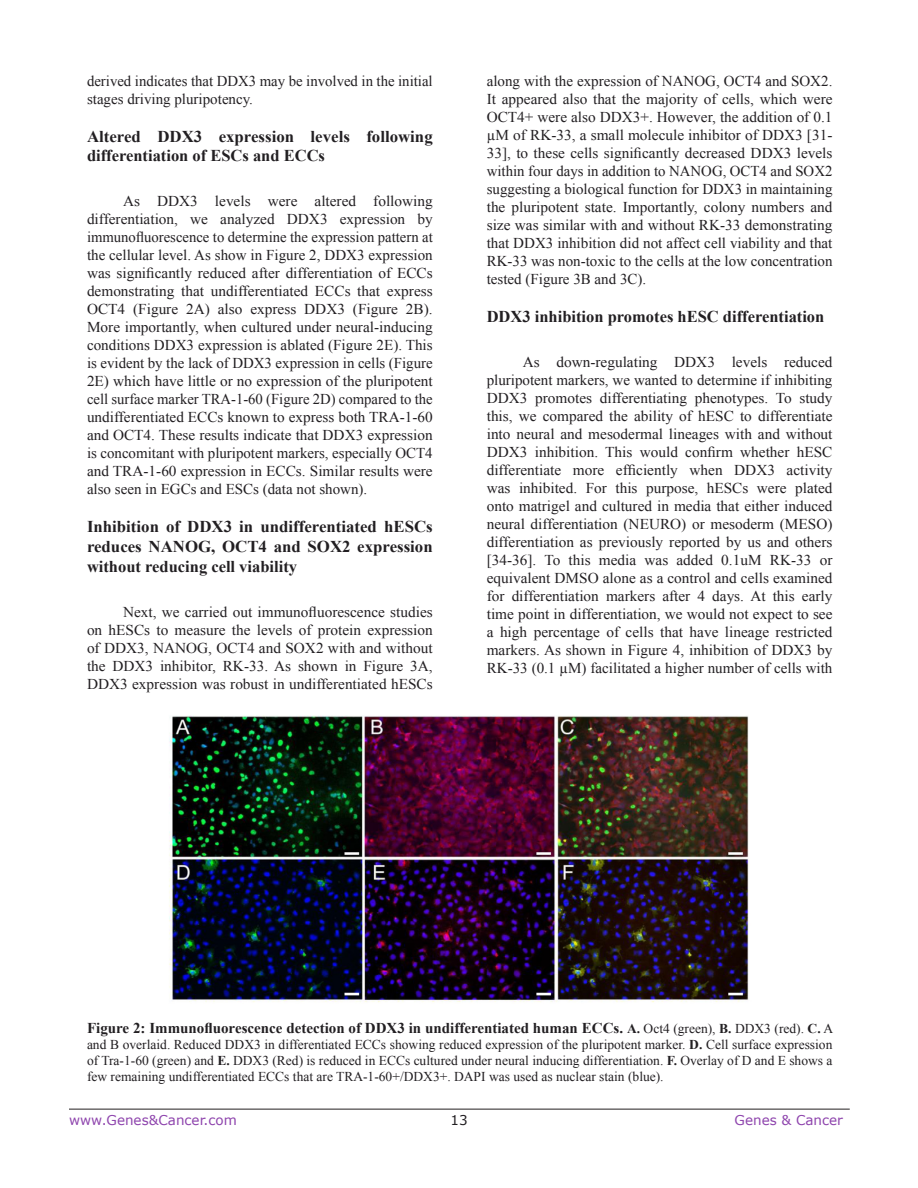
<style>
.page{position:relative;width:918px;height:1188px;background:#fff}
.page>*{position:absolute;margin:0;border:0;box-sizing:border-box;transform-origin:0 0}
.SubHeading{font:700 16.5px/19.8px "Times New Roman";color:#221f22}
.BodyText{font:15px/18px "Times New Roman";color:#221f22;text-align:justify}
.FigureText{font:700 15px "Times New Roman";color:#221f22}
.FigureText-2{font:13.5px/16.2px "Times New Roman";color:#221f22;text-align:justify}
.t1{font:13.5px "Verdana";color:#8e44ad}
.t2{font:13.5px "Verdana";color:#221f22}
.s1{font-size:13.5px}
.s2{font-weight:400;font-size:13.5px}
.s3{font-weight:700}
</style>
<div class="page">
<hr style="left:69px;top:1109px;width:781px;height:1px;background:#231f20">
<img style="left:169px;top:715px;width:580px;height:288px">
<p class="BodyText" style="left:87px;top:72px;width:347px">derived indicates that DDX3 may be involved in the initial stages driving pluripotency.</p>
<p class="SubHeading" style="left:87px;top:126px;width:347px">Altered DDX3 expression levels following differentiation of ESCs and ECCs</p>
<p class="BodyText" style="left:87px;top:192px;width:347px;text-indent:36px">As DDX3 levels were altered following differentiation, we analyzed DDX3 expression by immunofluorescence to determine the expression pattern at the cellular level. As show in Figure 2, DDX3 expression was significantly reduced after differentiation of ECCs demonstrating that undifferentiated ECCs that express OCT4 (Figure 2A) also express DDX3 (Figure 2B).<br>More importantly, when cultured under neural-inducing conditions DDX3 expression is ablated (Figure 2E). This is evident by the lack of DDX3 expression in cells (Figure 2E) which have little or no expression of the pluripotent cell surface marker TRA-1-60 (Figure 2D) compared to the undifferentiated ECCs known to express both TRA-1-60 and OCT4. These results indicate that DDX3 expression is concomitant with pluripotent markers, especially OCT4 and TRA-1-60 expression in ECCs. Similar results were also seen in EGCs and ESCs (data not shown).</p>
<p class="SubHeading" style="left:87px;top:516px;width:347px;text-align:justify">Inhibition of DDX3 in undifferentiated hESCs reduces NANOG, OCT4 and SOX2 expression without reducing cell viability</p>
<p class="BodyText" style="left:87px;top:603px;width:347px;text-indent:36px">Next, we carried out immunofluorescence studies on hESCs to measure the levels of protein expression of DDX3, NANOG, OCT4 and SOX2 with and without the DDX3 inhibitor, RK-33. As shown in Figure 3A, DDX3 expression was robust in undifferentiated hESCs</p>
<p class="BodyText" style="left:487px;top:72px;width:347px">along with the expression of NANOG, OCT4 and SOX2.<br>It appeared also that the majority of cells, which were OCT4+ were also DDX3+. However, the addition of 0.1 µM of RK-33, a small molecule inhibitor of DDX3 [31- 33], to these cells significantly decreased DDX3 levels within four days in addition to NANOG, OCT4 and SOX2 suggesting a biological function for DDX3 in maintaining the pluripotent state. Importantly, colony numbers and size was similar with and without RK-33 demonstrating that DDX3 inhibition did not affect cell viability and that RK-33 was non-toxic to the cells at the low concentration tested (Figure 3B and 3C).</p>
<p class="SubHeading" style="left:487px;top:306px;width:339px">DDX3 inhibition promotes hESC differentiation</p>
<p class="BodyText" style="left:487px;top:352px;width:347px;text-indent:36px">As down-regulating DDX3 levels reduced pluripotent markers, we wanted to determine if inhibiting DDX3 promotes differentiating phenotypes. To study this, we compared the ability of hESC to differentiate into neural and mesodermal lineages with and without DDX3 inhibition. This would confirm whether hESC differentiate more efficiently when DDX3 activity was inhibited. For this purpose, hESCs were plated onto matrigel and cultured in media that either induced neural differentiation (NEURO) or mesoderm (MESO) differentiation as previously reported by us and others [34-36]. To this media was added 0.1uM RK-33 or equivalent DMSO alone as a control and cells examined for differentiation markers after 4 days. At this early time point in differentiation, we would not expect to see a high percentage of cells that have lineage restricted markers. As shown in Figure 4, inhibition of DDX3 by RK-33 (0.1 µM) facilitated a higher number of cells with</p>
<p class="FigureText" style="left:87px;top:1017px;width:748px">Figure 2: Immunofluorescence detection of DDX3 in undifferentiated human ECCs. <span class="s1">A.</span> <span class="s2">Oct4 (green),</span> <span class="s1">B.</span> <span class="s2">DDX3 (red).</span> <span class="s1">C.</span> <span class="s2">A</span></p>
<p class="FigureText-2" style="left:87px;top:1036px;width:747px">and B overlaid. Reduced DDX3 in differentiated ECCs showing reduced expression of the pluripotent marker. <span class="s3">D.</span> Cell surface expression of Tra-1-60 (green) and <span class="s3">E.</span> DDX3 (Red) is reduced in ECCs cultured under neural inducing differentiation. <span class="s3">F.</span> Overlay of D and E shows a few remaining undifferentiated ECCs that are TRA-1-60+/DDX3+. DAPI was used as nuclear stain (blue).</p>
<p class="t1" style="left:69px;top:1111px;width:169px">www.Genes&amp;Cancer.com</p>
<p class="t2" style="left:450px;top:1111px;width:19px">13</p>
<p class="t1" style="left:735px;top:1111px;width:110px">Genes &amp; Cancer</p>
</div>
